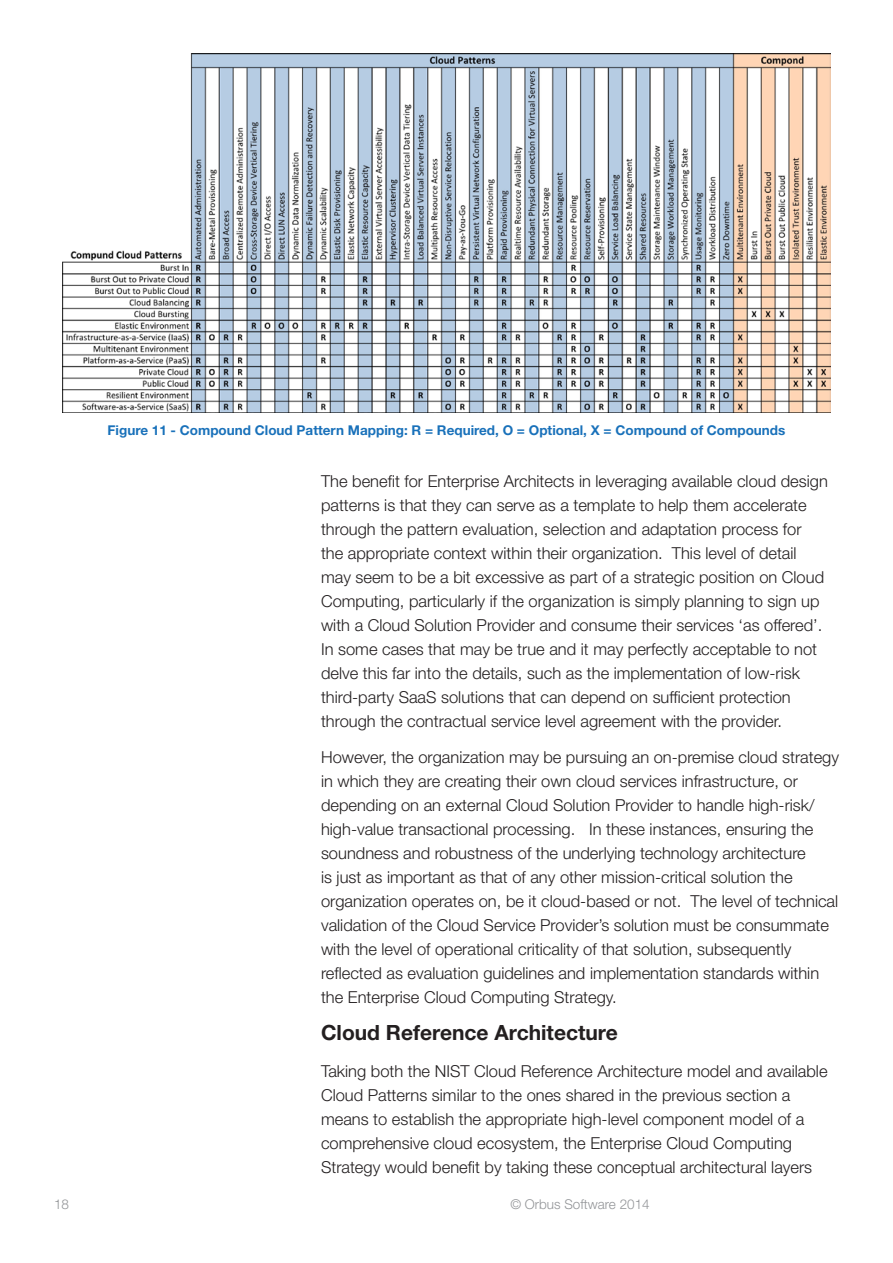
<style>
.page{position:relative;width:893px;height:1263px;background:#fff}
.page>*{position:absolute;margin:0;border:0;box-sizing:border-box;transform-origin:0 0}
.t1{font:700 21px "Helvetica Neue LT Std";color:#231f20}
.t2{font:300 16.5px/24px "Helvetica Neue LT Std";color:#231f20}
.t3{font:700 13.5px "Helvetica Neue LT Std";color:#1971ba}
.t4{font:300 13.5px "Helvetica Neue LT Std";color:#939598}
</style>
<div class="page">
<img style="left:63px;top:54px;width:767px;height:359px">
<p class="t3" style="left:108px;top:422px;width:679px">Figure 11 - Compound Cloud Pattern Mapping: R = Required, O = Optional, X = Compound of Compounds</p>
<p class="t2" style="left:321px;top:468px;width:508px">The benefit for Enterprise Architects in leveraging available cloud design patterns is that they can serve as a template to help them accelerate through the pattern evaluation, selection and adaptation process for the appropriate context within their organization. This level of detail may seem to be a bit excessive as part of a strategic position on Cloud Computing, particularly if the organization is simply planning to sign up with a Cloud Solution Provider and consume their services ‘as offered’.<br>In some cases that may be true and it may perfectly acceptable to not delve this far into the details, such as the implementation of low-risk third-party SaaS solutions that can depend on sufficient protection through the contractual service level agreement with the provider.</p>
<p class="t2" style="left:321px;top:745px;width:519px">However, the organization may be pursuing an on-premise cloud strategy in which they are creating their own cloud services infrastructure, or depending on an external Cloud Solution Provider to handle high-risk/ high-value transactional processing. In these instances, ensuring the soundness and robustness of the underlying technology architecture<br>is just as important as that of any other mission-critical solution the organization operates on, be it cloud-based or not. The level of technical validation of the Cloud Service Provider’s solution must be consummate with the level of operational criticality of that solution, subsequently reflected as evaluation guidelines and implementation standards within the Enterprise Cloud Computing Strategy.</p>
<p class="t1" style="left:321px;top:1020px;width:298px">Cloud Reference Architecture</p>
<p class="t2" style="left:321px;top:1059px;width:508px">Taking both the NIST Cloud Reference Architecture model and available Cloud Patterns similar to the ones shared in the previous section a means to establish the appropriate high-level component model of a comprehensive cloud ecosystem, the Enterprise Cloud Computing Strategy would benefit by taking these conceptual architectural layers</p>
<p class="t4" style="left:54px;top:1196px;width:17px">18</p>
<p class="t4" style="left:510px;top:1196px;width:141px">© Orbus Software 2014</p>
</div>
